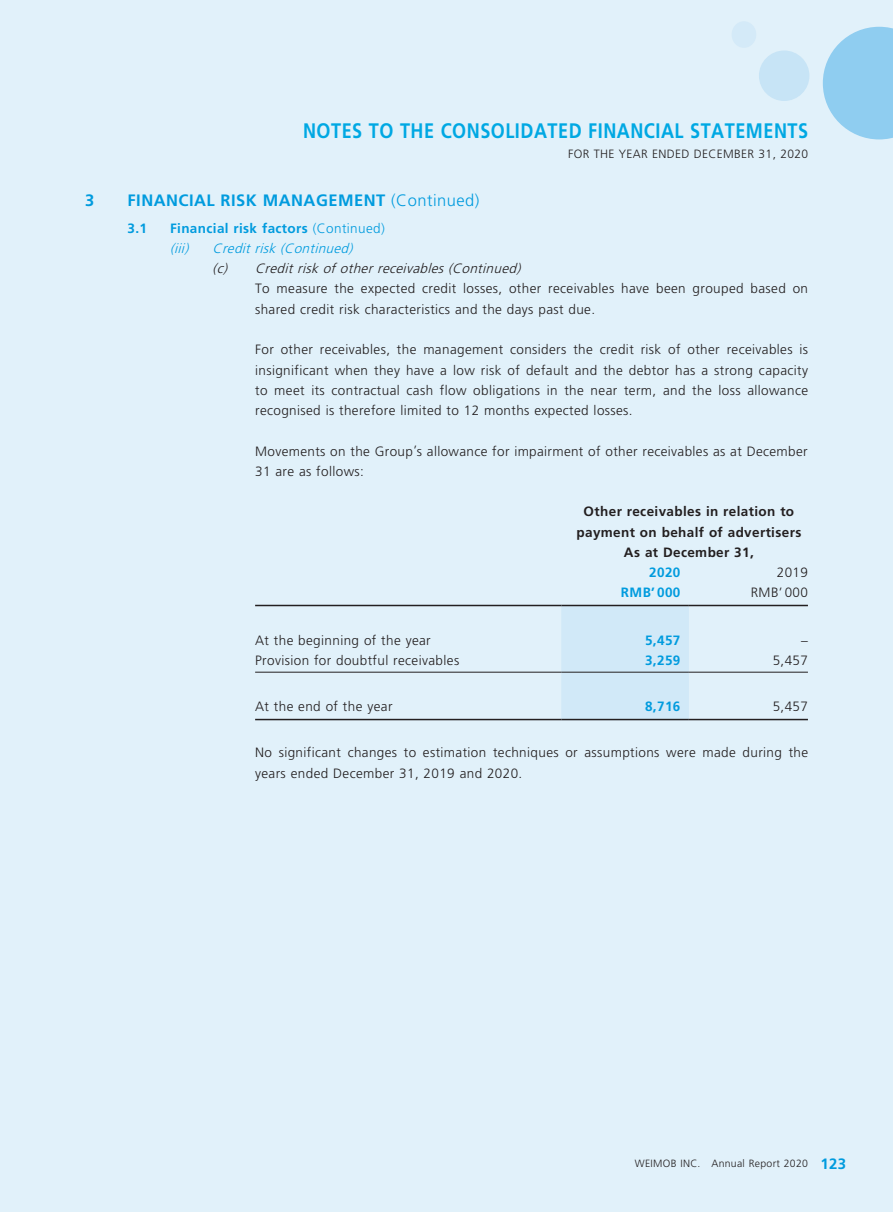
<style>
.page{position:relative;width:893px;height:1212px;background:#e1f1fa}
.page>*{position:absolute;margin:0;border:0;box-sizing:border-box;transform-origin:0 0}
.t1{font:700 21px "Frutiger LT Std";letter-spacing:.03em;color:#00a8e3;scale:.86 1}
.t2{font:700 16.5px "Frutiger LT Std";letter-spacing:.03em;color:#009bde}
.t3{font:300 13.5px/20.2px "Frutiger LT Std";letter-spacing:.03em;color:#231f20}
.t4{font:700 13.5px/20.2px "Frutiger LT Std";letter-spacing:.03em;color:#231f20;text-align:center}
.t5{font:700 13.5px/20.2px "Frutiger LT Std";letter-spacing:.03em;color:#009bde}
.t6{font:italic 300 13.5px "Frutiger LT Std";color:#231f20}
.t7{font:italic 300 13.5px "Frutiger LT Std";color:#009bde}
.t8{font:300 12px "Frutiger LT Std";letter-spacing:.03em;color:#231f20}
.t9{font:300 10.5px "Frutiger LT Std";letter-spacing:.03em;color:#231f20}
.s1{font-weight:300}
.s2{font-weight:300;font-style:italic}
.s3{font-weight:700;font-size:15px;color:#009bde}
</style>
<div class="page">
<svg style="left:823px;top:27px;width:70px;height:112px"></svg>
<div style="left:759px;top:50px;width:50px;height:51px;background:#c7e4f6;border-radius:50%"></div>
<div style="left:732px;top:21px;width:24px;height:27px;background:#d4eaf8;border-radius:50%"></div>
<div style="left:561px;top:606px;width:128px;height:113px;background:#d1e9f8"></div>
<hr style="left:255px;top:605px;width:306px;height:1px;background:#231f20">
<hr style="left:561px;top:605px;width:128px;height:1px;background:#231f20">
<hr style="left:689px;top:605px;width:119px;height:1px;background:#231f20">
<hr style="left:255px;top:672px;width:306px;height:1px;background:#231f20">
<hr style="left:561px;top:672px;width:128px;height:1px;background:#231f20">
<hr style="left:689px;top:672px;width:119px;height:1px;background:#231f20">
<hr style="left:255px;top:719px;width:306px;height:1px;background:#231f20">
<hr style="left:561px;top:719px;width:128px;height:1px;background:#231f20">
<hr style="left:689px;top:719px;width:119px;height:1px;background:#231f20">
<h1 class="t1" style="left:303px;top:118px;width:589px">NOTES TO THE CONSOLIDATED FINANCIAL STATEMENTS</h1>
<p class="t8" style="left:568px;top:147px;width:241px">FOR THE YEAR ENDED DECEMBER 31, 2020</p>
<p class="t2" style="left:85px;top:191px;width:11px">3</p>
<p class="t2" style="left:128px;top:191px;width:353px">FINANCIAL RISK MANAGEMENT <span class="s1">(Continued)</span></p>
<p class="t5" style="left:128px;top:218px;width:21px">3.1</p>
<p class="t5" style="left:170px;top:218px;width:216px">Financial risk factors <span class="s1">(Continued) </span><span class="s2">(iii)</span></p>
<p class="t7" style="left:213px;top:241px;width:145px">Creditrisk (Continued)</p>
<p class="t6" style="left:213px;top:261px;width:313px">(c) Creditrisk ofotherreceivables(Continued)</p>
<p class="t3" style="left:255px;top:279px;width:554px">To measure the expected credit losses, other receivables have been grouped based on shared credit risk characteristics and the days past due.</p>
<p class="t3" style="left:255px;top:340px;width:555px;text-align:justify">For other receivables, the management considers the credit risk of other receivables is insignificant when they have a low risk of default and the debtor has a strong capacity to meet its contractual cash flow obligations in the near term, and the loss allowance recognised is therefore limited to 12 months expected losses.</p>
<p class="t3" style="left:255px;top:441px;width:554px">Movements on the Group’s allowance for impairment of other receivables as at December<br>31 are as follows:</p>
<p class="t4" style="left:576px;top:501px;width:226px">Other receivables in relation to payment on behalf of advertisers<br>As at December 31,</p>
<p class="t5" style="left:649px;top:562px;width:33px">2020</p>
<p class="t3" style="left:777px;top:562px;width:33px">2019</p>
<p class="t5" style="left:621px;top:582px;width:61px">RMB’ 000</p>
<p class="t3" style="left:751px;top:583px;width:59px">RMB’ 000</p>
<p class="t3" style="left:255px;top:630px;width:177px">At the beginning of the year</p>
<p class="t5" style="left:645px;top:630px;width:37px">5,457</p>
<p class="t3" style="left:801px;top:630px;width:8px">–</p>
<p class="t3" style="left:255px;top:651px;width:206px">Provision for doubtful receivables</p>
<p class="t5" style="left:645px;top:650px;width:37px">3,259</p>
<p class="t3" style="left:773px;top:651px;width:37px">5,457</p>
<p class="t3" style="left:255px;top:697px;width:139px">At the end of the year</p>
<p class="t5" style="left:645px;top:696px;width:37px">8,716</p>
<p class="t3" style="left:773px;top:697px;width:37px">5,457</p>
<p class="t3" style="left:255px;top:743px;width:555px">No significant changes to estimation techniques or assumptions were made during the years ended December 31, 2019 and 2020.</p>
<p class="t9" style="left:635px;top:1158px;width:213px">WEIMOB INC. Annual Report 2020 <span class="s3">123</span></p>
</div>
